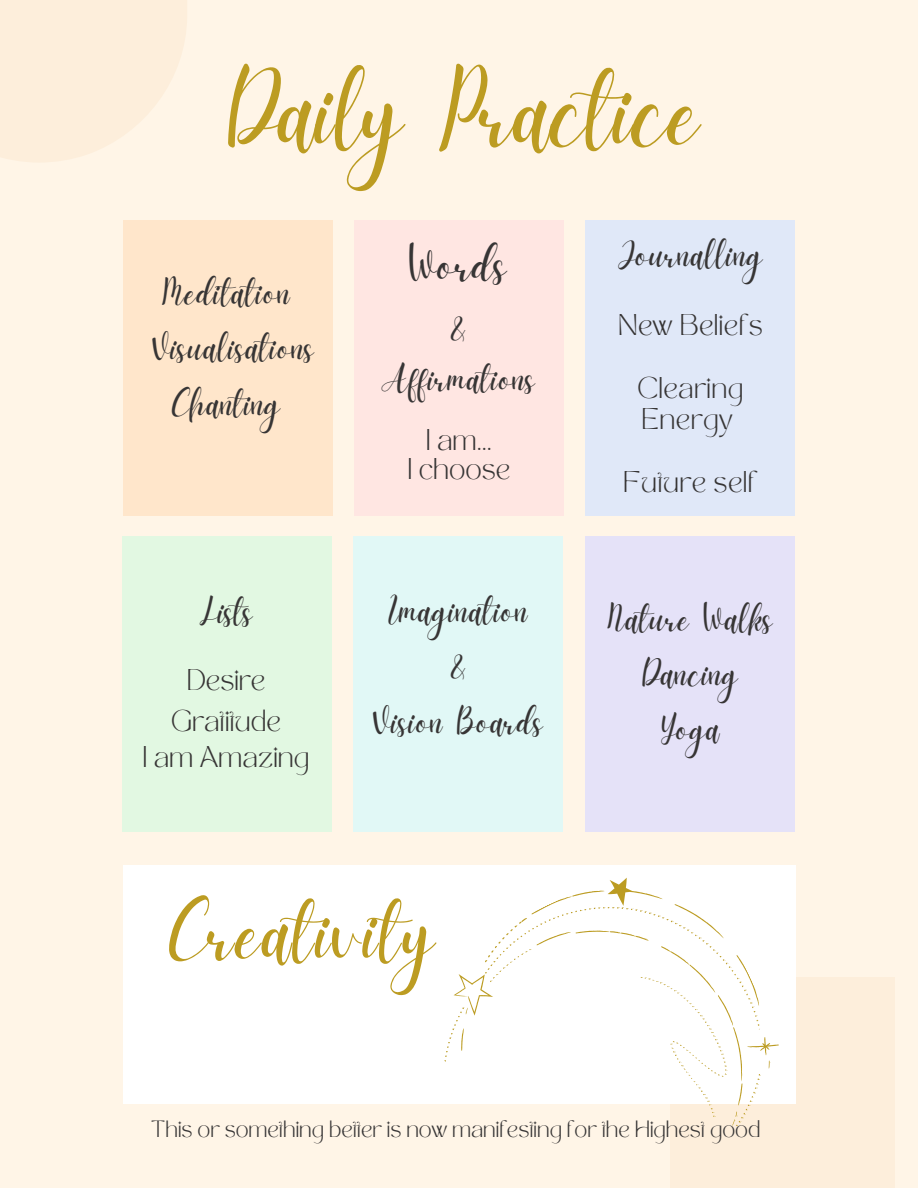
<style>
.page{position:relative;width:918px;height:1188px;background:#fff5e7}
.page>*{position:absolute;margin:0;border:0;box-sizing:border-box;transform-origin:0 0}
.t1{font:105.15px "Daydream";color:#bc9c22}
.t2{font:82.5px "Daydream";letter-spacing:.02em;color:#bc9c22}
.t3{font:49.5px "Daydream";letter-spacing:.02em;color:#373535}
.t4{font:37.5px "Daydream";letter-spacing:.02em;color:#373535}
.t5{font:21px/31.5px "TAN MON CHERI Regular";letter-spacing:.02em;color:#373535}
.t6{font:21px "TAN MON CHERI Regular";color:#373535}
.t7{font:16.5px "TAN MON CHERI Regular";color:#373535}
</style>
<div class="page">
<div style="left:123px;top:220px;width:210px;height:296px;background:#ffe6cb"></div>
<div style="left:123px;top:536px;width:209px;height:296px;background:#e2f8e2"></div>
<div style="left:670px;top:977px;width:225px;height:211px;background:#fdeedb"></div>
<div style="left:123px;top:865px;width:672px;height:239px;background:#fff"></div>
<div style="left:354px;top:220px;width:209px;height:296px;background:#ffe6e2"></div>
<div style="left:353px;top:536px;width:210px;height:296px;background:#e1f8f6"></div>
<div style="left:586px;top:220px;width:209px;height:296px;background:#e0e8f8"></div>
<div style="left:586px;top:536px;width:209px;height:296px;background:#e5e2f8"></div>
<svg style="left:0;top:0;width:187px;height:162px"></svg>
<svg style="left:444px;top:865px;width:352px;height:261px"></svg>
<p class="t1" style="left:228px;top:51px;width:473px">Daily Practice</p>
<p class="t4" style="left:162px;top:272px;width:129px">Meditation</p>
<p class="t4" style="left:152px;top:327px;width:163px">Visualisations</p>
<p class="t4" style="left:172px;top:382px;width:110px">Chanting</p>
<p class="t4" style="left:200px;top:590px;width:54px">Lists</p>
<p class="t5" style="left:187px;top:667px;width:80px">Desire</p>
<p class="t6" style="left:171px;top:710px;width:111px">Gratitude</p>
<p class="t6" style="left:143px;top:746px;width:168px">I am Amazing</p>
<p class="t3" style="left:410px;top:237px;width:98px">Words</p>
<p class="t4" style="left:451px;top:306px;width:16px">&amp;</p>
<p class="t4" style="left:381px;top:358px;width:155px">Affirmations</p>
<p class="t5" style="left:426px;top:428px;width:68px">I am...</p>
<p class="t5" style="left:407px;top:457px;width:105px">I choose</p>
<p class="t4" style="left:388px;top:590px;width:141px">Imagination</p>
<p class="t4" style="left:451px;top:645px;width:16px">&amp;</p>
<p class="t4" style="left:373px;top:700px;width:171px">Vision Boards</p>
<p class="t2" style="left:169px;top:885px;width:268px">Creativity</p>
<p class="t4" style="left:618px;top:233px;width:146px">Journalling</p>
<p class="t5" style="left:618px;top:312px;width:146px">New Beliefs</p>
<p class="t5" style="left:637px;top:375px;width:108px">Clearing<br>Energy</p>
<p class="t5" style="left:623px;top:470px;width:136px">Future self</p>
<p class="t4" style="left:608px;top:597px;width:166px">Nature Walks</p>
<p class="t4" style="left:642px;top:652px;width:97px">Dancing</p>
<p class="t4" style="left:661px;top:708px;width:60px">Yoga</p>
<p class="t7" style="left:151px;top:1120px;width:611px">This or something better is now manifesting for the Highest good</p>
</div>
